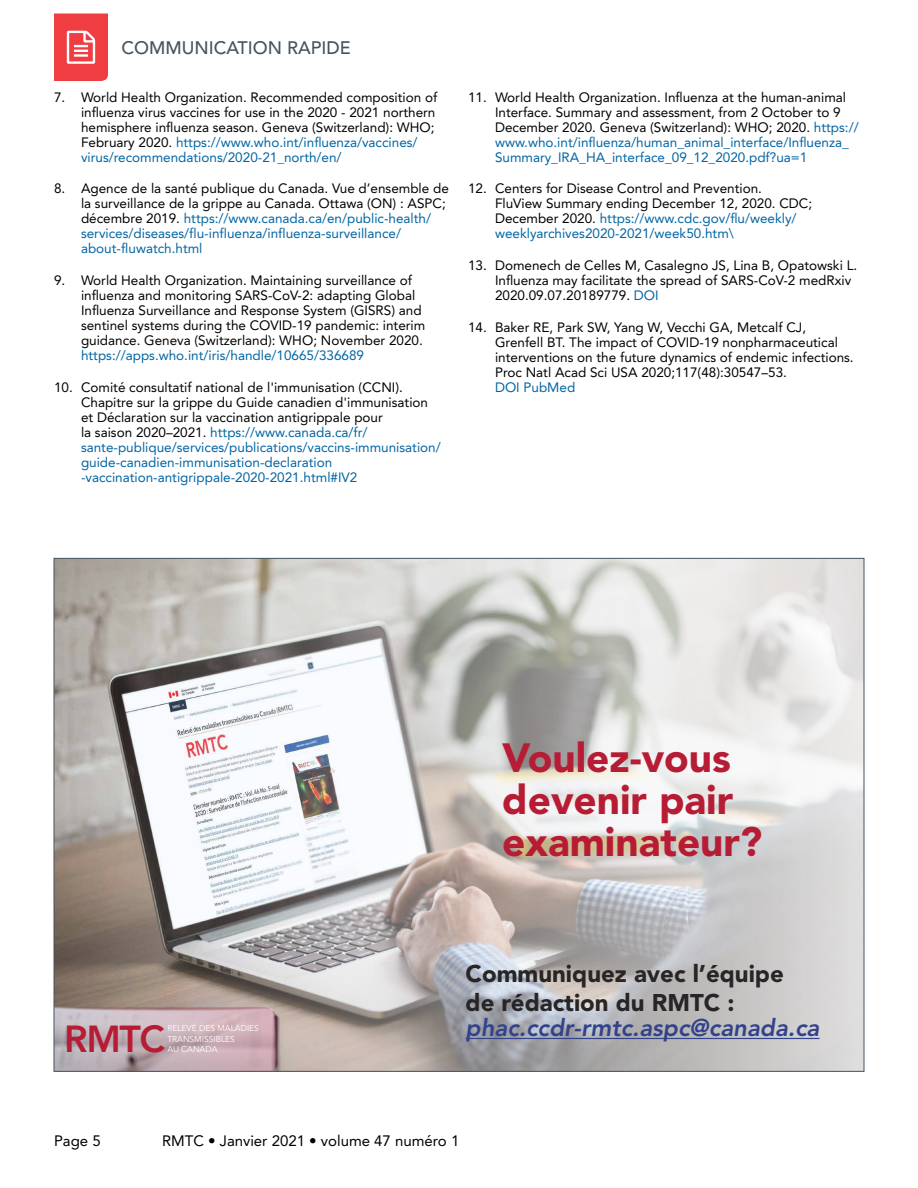
<style>
.page{position:relative;width:918px;height:1188px;background:#fff}
.page>*{position:absolute;margin:0;border:0;box-sizing:border-box;transform-origin:0 0}
.t1{font:900 40.5px/42px "Avenir LT Std";color:#b71c35}
.t2{font:800 37.35px "Avenir LT Std";color:#b71c35}
.t3{font:900 24px/28.8px "Avenir LT Std";color:#272525}
.t4{font:italic 800 24px "Avenir LT Std";color:#32428b}
.t5{font:500 18px "Avenir LT Std";color:#455560}
.t6{font:15px "Avenir LT Std";color:#000}
.t7{font:13.5px/15px "Avenir LT Std";color:#000}
.t8{font:13.5px/15px "Avenir LT Std";color:#0065a4}
.t9{font:8.4px/10.2px "Avenir LT Std";color:#fff}
.s1{color:#0065a4}
.s2{color:#000}
</style>
<div class="page">
<svg style="left:54px;top:14px;width:54px;height:67px;background:#f05256"></svg>
<img style="left:56px;top:560px;width:806px;height:510px">
<hr style="left:466px;top:1038px;width:354px;height:1px;background:#32428b">
<h3 class="t5" style="left:122px;top:37px;width:231px">COMMUNICATION RAPIDE</h3>
<p class="t7" style="left:81px;top:90px;width:358px;text-indent:-27px">7. World Health Organization. Recommended composition of influenza virus vaccines for use in the 2020 - 2021 northern hemisphere influenza season. Geneva (Switzerland): WHO; February 2020. <span class="s1">https://www.who.int/influenza/vaccines/ virus/recommendations/2020-21_north/en/</span></p>
<p class="t8" style="left:81px;top:181px;width:369px;text-indent:-27px"><span class="s2">8. Agence de la santé publique du Canada. Vue d’ensemble de la surveillance de la grippe au Canada. Ottawa (ON) : ASPC; décembre 2019.</span> https://www.canada.ca/en/public-health/ services/diseases/flu-influenza/influenza-surveillance/ about-fluwatch.html</p>
<p class="t7" style="left:81px;top:273px;width:346px;text-indent:-27px">9. World Health Organization. Maintaining surveillance of influenza and monitoring SARS-CoV-2: adapting Global Influenza Surveillance and Response System (GISRS) and sentinel systems during the COVID-19 pandemic: interim guidance. Geneva (Switzerland): WHO; November 2020.</p>
<p class="t8" style="left:81px;top:348px;width:285px">https://apps.who.int/iris/handle/10665/336689</p>
<p class="t8" style="left:81px;top:380px;width:361px;text-indent:-27px"><span class="s2">10. Comité consultatif national de l'immunisation (CCNI).<br>Chapitre sur la grippe du Guide canadien d'immunisation et Déclaration sur la vaccination antigrippale pour<br>la saison 2020–2021.</span> https://www.canada.ca/fr/ sante-publique/services/publications/vaccins-immunisation/ guide-canadien-immunisation-declaration -vaccination-antigrippale-2020-2021.html#IV2</p>
<p class="t7" style="left:495px;top:90px;width:365px;text-indent:-27px">11. World Health Organization. Influenza at the human-animal Interface. Summary and assessment, from 2 October to 9<br>December 2020. Geneva (Switzerland): WHO; 2020. <span class="s1">https:// www.who.int/influenza/human_animal_interface/Influenza_ Summary_IRA_HA_interface_09_12_2020.pdf?ua=1</span></p>
<p class="t7" style="left:495px;top:181px;width:319px;text-indent:-27px">12. Centers for Disease Control and Prevention.<br>FluView Summary ending December 12, 2020. CDC; December 2020. <span class="s1">https://www.cdc.gov/flu/weekly/ weeklyarchives2020-2021/week50.htm\</span></p>
<p class="t7" style="left:495px;top:258px;width:364px;text-indent:-27px">13. Domenech de Celles M, Casalegno JS, Lina B, Opatowski L.<br>Influenza may facilitate the spread of SARS-CoV-2 medRxiv<br>2020.09.07.20189779. <span class="s1">DOI</span></p>
<p class="t7" style="left:495px;top:320px;width:360px;text-indent:-27px">14. Baker RE, Park SW, Yang W, Vecchi GA, Metcalf CJ, Grenfell BT. The impact of COVID-19 nonpharmaceutical interventions on the future dynamics of endemic infections.<br>Proc Natl Acad Sci USA 2020;117(48):30547–53.</p>
<p class="t8" style="left:495px;top:380px;width:82px">DOI PubMed</p>
<h1 class="t1" style="left:502px;top:737px;width:262px">Voulez-vous devenir pair examinateur?</h1>
<h2 class="t2" style="left:64px;top:1017px;width:102px">RMTC</h2>
<p class="t9" style="left:167px;top:1024px;width:93px">RELEVÉ DES MALADIES<br>TRANSMISSIBLES<br>AU CANADA</p>
<h3 class="t3" style="left:466px;top:959px;width:320px">Communiquez avec l’équipe de rédaction du RMTC :</h3>
<h3 class="t4" style="left:466px;top:1014px;width:355px">phac.ccdr-rmtc.aspc@canada.ca</h3>
<p class="t6" style="left:54px;top:1133px;width:48px">Page 5</p>
<p class="t6" style="left:162px;top:1133px;width:299px">RMTC • Janvier 2021 • volume 47 numéro 1</p>
</div>
